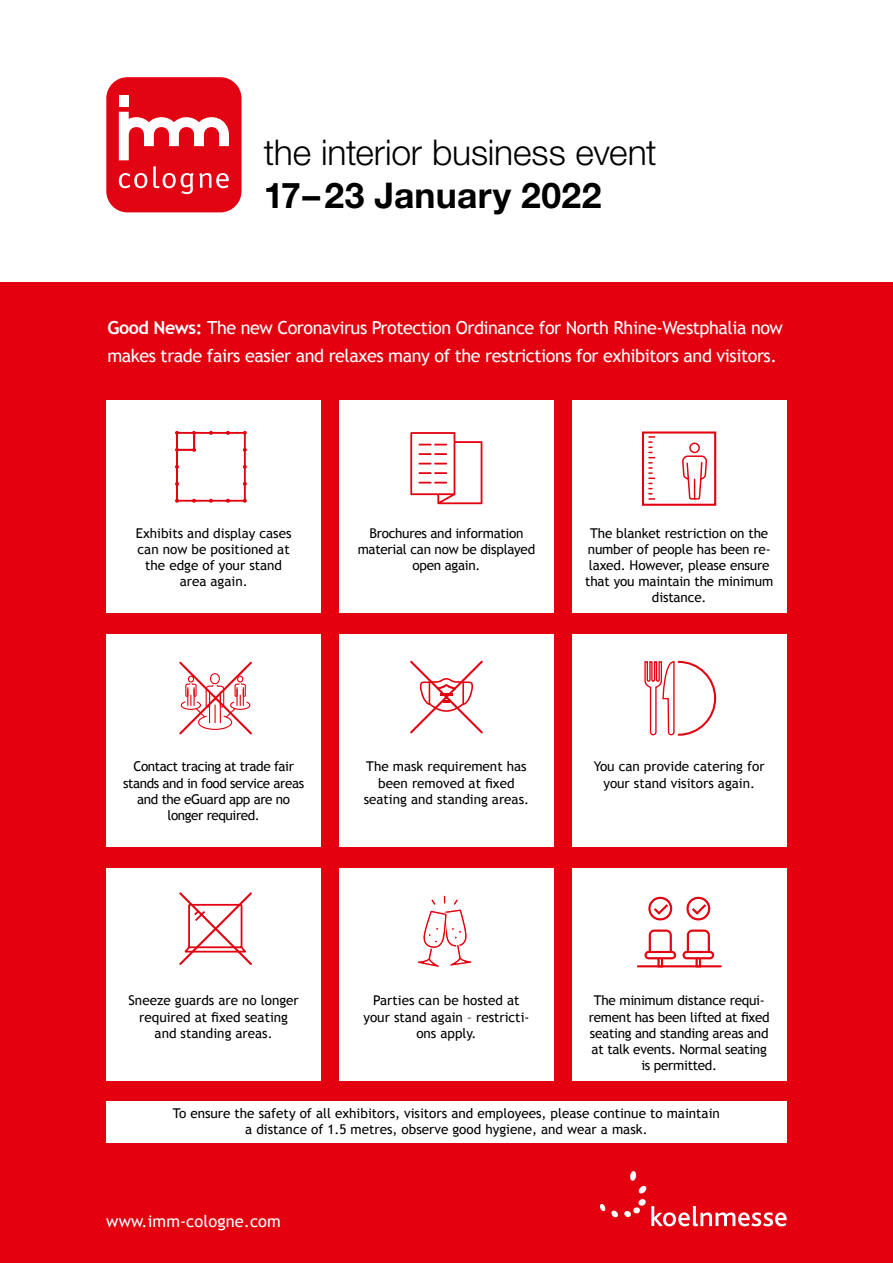
<style>
.page{position:relative;width:893px;height:1263px;background:#fff}
.page>*{position:absolute;margin:0;border:0;box-sizing:border-box;transform-origin:0 0}
.t1{font:300 35.55px "Helvetica Neue LT Std";letter-spacing:-.005em;color:#000}
.t2{font:700 35.55px "Helvetica Neue LT Std";letter-spacing:.005em;color:#000}
.t3{font:18px/28.5px "Trebuchet MS";letter-spacing:-.025em;color:#fff}
.t4{font:16.5px "Trebuchet MS";letter-spacing:.005em;color:#fff}
.t5{font:13.5px/16.2px "Trebuchet MS";color:#000;text-align:center}
.t6{font:13.5px/16.2px "Trebuchet MS";letter-spacing:-.02em;color:#000;text-align:center}
.t7{font:13.5px/16.2px "Trebuchet MS";letter-spacing:-.03em;color:#000;text-align:center}
.s1{font-weight:700}
</style>
<div class="page">
<div style="left:0;top:282px;width:893px;height:981px;background:#e3000f"></div>
<div style="left:106px;top:77px;width:135px;height:135px;background:#e30413;border-radius:21px"></div>
<svg style="left:119px;top:166px;width:110px;height:28px"></svg>
<div style="left:119px;top:95px;width:10px;height:11px;background:#fff"></div>
<svg style="left:119px;top:112px;width:110px;height:48px"></svg>
<div style="left:106px;top:400px;width:215px;height:213px;background:#fff"></div>
<div style="left:106px;top:634px;width:215px;height:212px;background:#fff"></div>
<div style="left:106px;top:868px;width:215px;height:212px;background:#fff"></div>
<div style="left:339px;top:400px;width:215px;height:213px;background:#fff"></div>
<div style="left:572px;top:400px;width:215px;height:213px;background:#fff"></div>
<div style="left:339px;top:634px;width:215px;height:212px;background:#fff"></div>
<div style="left:339px;top:868px;width:215px;height:212px;background:#fff"></div>
<div style="left:572px;top:868px;width:215px;height:212px;background:#fff"></div>
<div style="left:572px;top:634px;width:215px;height:212px;background:#fff"></div>
<svg style="left:417px;top:895px;width:55px;height:73px"></svg>
<svg style="left:175px;top:431px;width:72px;height:72px"></svg>
<svg style="left:644px;top:660px;width:73px;height:76px"></svg>
<svg style="left:410px;top:660px;width:73px;height:74px"></svg>
<svg style="left:179px;top:892px;width:73px;height:73px"></svg>
<svg style="left:179px;top:661px;width:73px;height:74px"></svg>
<svg style="left:410px;top:432px;width:72px;height:72px"></svg>
<div style="left:642px;top:431px;width:74px;height:75px;border:2px solid #e3000f"></div>
<svg style="left:649px;top:436px;width:5px;height:64px"></svg>
<svg style="left:681px;top:442px;width:27px;height:64px"></svg>
<div style="left:106px;top:1101px;width:681px;height:41px;background:#fff"></div>
<svg style="left:648px;top:897px;width:24px;height:23px"></svg>
<svg style="left:683px;top:930px;width:31px;height:35px"></svg>
<svg style="left:645px;top:930px;width:31px;height:35px"></svg>
<svg style="left:687px;top:897px;width:23px;height:23px"></svg>
<hr style="left:638px;top:965px;width:83px;height:2px;background:#e3000f">
<svg style="left:600px;top:1204px;width:18px;height:14px"></svg>
<svg style="left:624px;top:1171px;width:163px;height:55px"></svg>
<h1 class="t1" style="left:264px;top:131px;width:394px">the interior business event</h1>
<h1 class="t2" style="left:264px;top:173px;width:339px">17–23 January 2022</h1>
<h2 class="t3" style="left:107px;top:313px;width:677px"><span class="s1">Good News:</span> The new Coronavirus Protection Ordinance for North Rhine-Westphalia now makes trade fairs easier and relaxes many of the restrictions for exhibitors and visitors.</h2>
<p class="t5" style="left:136px;top:525px;width:157px">Exhibits and display cases can now be positioned at the edge of your stand area again.</p>
<p class="t6" style="left:358px;top:525px;width:179px">Brochures and information material can now be displayed open again.</p>
<p class="t5" style="left:585px;top:525px;width:190px">The blanket restriction on the number of people has been re&shy;laxed. However, please ensure that you maintain the minimum distance.</p>
<p class="t7" style="left:123px;top:759px;width:183px">Contact tracing at trade fair stands and in food service areas and the eGuard app are no longer required.</p>
<p class="t5" style="left:364px;top:759px;width:167px">The mask requirement has been removed at fixed seating and standing areas.</p>
<p class="t5" style="left:594px;top:759px;width:172px">You can provide catering for your stand visitors again.</p>
<p class="t5" style="left:128px;top:992px;width:172px">Sneeze guards are no longer required at fixed seating and standing areas.</p>
<p class="t5" style="left:363px;top:992px;width:168px">Parties can be hosted at your stand again – restricti&shy;ons apply.</p>
<p class="t6" style="left:589px;top:992px;width:182px">The minimum distance requi&shy;rement has been lifted at fixed seating and standing areas and at talk events. Normal seating is permitted.</p>
<p class="t5" style="left:173px;top:1105px;width:548px">To ensure the safety of all exhibitors, visitors and employees, please continue to maintain a distance of 1.5 metres, observe good hygiene, and wear a mask.</p>
<p class="t4" style="left:106px;top:1211px;width:176px">www.imm-cologne.com</p>
</div>
